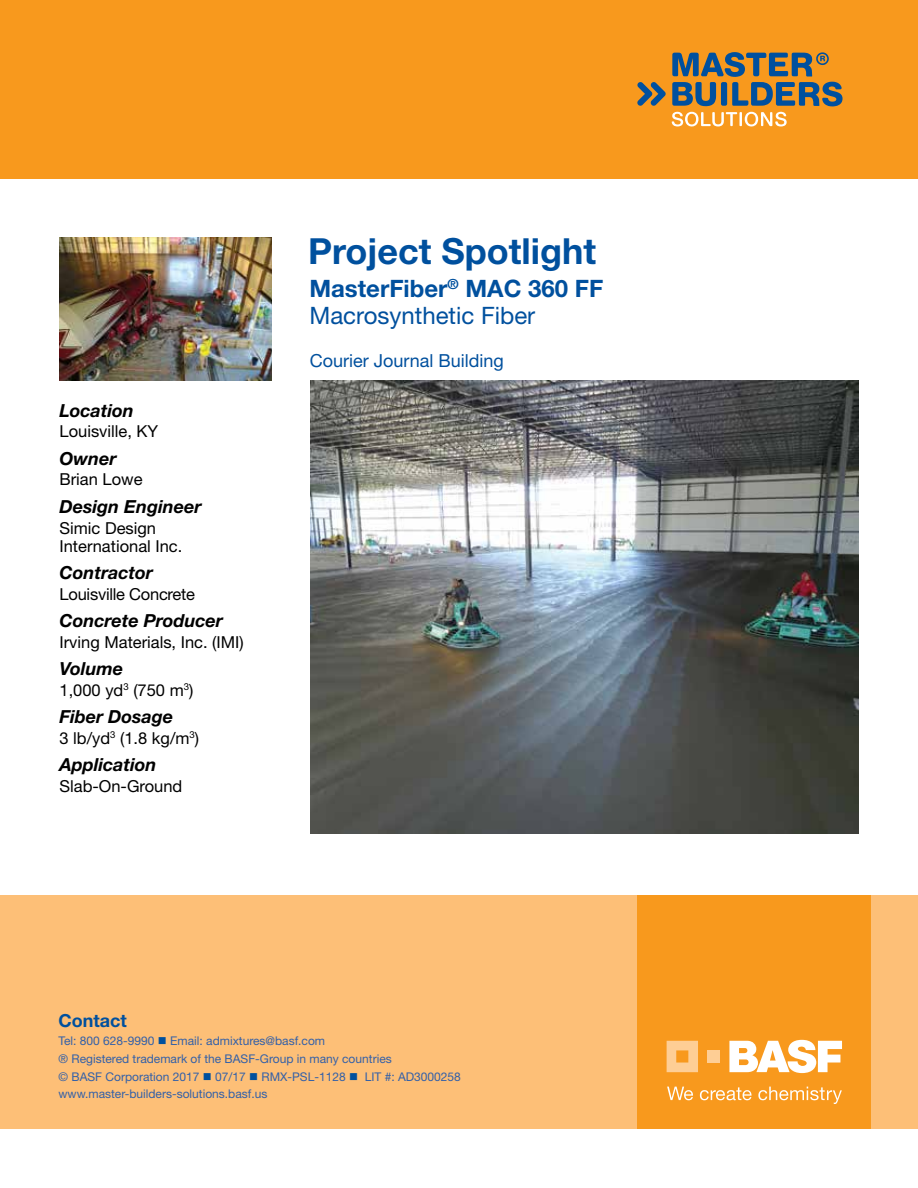
<style>
.page{position:relative;width:918px;height:1188px;background:#fff}
.page>*{position:absolute;margin:0;border:0;box-sizing:border-box;transform-origin:0 0}
.t1{font:700 36px "Helvetica Neue LT Std";color:#00509e}
.t2{font:700 24px/27px "Helvetica Neue LT Std";color:#00509e}
.t3{font:italic 700 18px "Helvetica Neue LT Std";color:#000}
.t4{font:18px "Helvetica Neue LT Std";color:#00509e}
.t5{font:700 18px "Helvetica Neue LT Std";color:#00509e}
.t6{font:16.5px/18px "Helvetica Neue LT Std";color:#000}
.t7{font:12px/17.9px "Helvetica Neue LT Std";color:#3360a8}
.s1{font-weight:400}
.s2{color:#00509e}
</style>
<div class="page">
<div style="left:0;top:895px;width:918px;height:233px;background:#fdbf77"></div>
<div style="left:637px;top:895px;width:234px;height:233px;background:#f8991d"></div>
<svg style="left:729px;top:1040px;width:113px;height:33px"></svg>
<svg style="left:667px;top:1041px;width:31px;height:31px"></svg>
<div style="left:708px;top:1050px;width:12px;height:13px;background:#fece95"></div>
<svg style="left:667px;top:1087px;width:26px;height:13px"></svg>
<svg style="left:700px;top:1087px;width:52px;height:13px"></svg>
<svg style="left:758px;top:1087px;width:84px;height:17px"></svg>
<div style="left:0;top:0;width:918px;height:179px;background:#f8991d"></div>
<svg style="left:637px;top:82px;width:29px;height:24px"></svg>
<svg style="left:672px;top:52px;width:171px;height:74px"></svg>
<img style="left:311px;top:381px;width:547px;height:452px">
<img style="left:60px;top:238px;width:212px;height:143px">
<h3 class="t3" style="left:60px;top:399px;width:76px">Location</h3>
<h3 class="t6" style="left:60px;top:422px;width:100px">Louisville, KY</h3>
<h3 class="t3" style="left:60px;top:448px;width:59px">Owner</h3>
<h3 class="t6" style="left:60px;top:470px;width:85px">Brian Lowe</h3>
<h3 class="t3" style="left:60px;top:496px;width:144px">Design Engineer</h3>
<h3 class="t6" style="left:60px;top:518px;width:124px">Simic Design<br>International Inc.</h3>
<h3 class="t3" style="left:60px;top:562px;width:95px">Contractor</h3>
<h3 class="t6" style="left:60px;top:584px;width:137px">Louisville Concrete</h3>
<h3 class="t3" style="left:60px;top:610px;width:165px">Concrete Producer</h3>
<h3 class="t6" style="left:60px;top:632px;width:186px">Irving Materials, Inc. (IMI)</h3>
<h3 class="t3" style="left:60px;top:658px;width:65px">Volume</h3>
<h3 class="t6" style="left:60px;top:681px;width:135px">1,000 yd<sup>3</sup> (750 m<sup>3</sup>)</h3>
<h3 class="t3" style="left:60px;top:706px;width:115px">Fiber Dosage</h3>
<h3 class="t6" style="left:60px;top:729px;width:141px">3 lb/yd<sup>3</sup> (1.8 kg/m<sup>3</sup>)</h3>
<h3 class="t3" style="left:60px;top:754px;width:98px">Application</h3>
<h3 class="t6" style="left:60px;top:777px;width:124px">Slab-On-Ground</h3>
<h1 class="t1" style="left:308px;top:229px;width:289px">Project Spotlight</h1>
<h2 class="t2" style="left:309px;top:274px;width:295px">MasterFiber<sup>®</sup> MAC 360 FF<br><span class="s1">Macrosynthetic Fiber</span></h2>
<h3 class="t4" style="left:310px;top:350px;width:196px">Courier Journal Building</h3>
<h3 class="t5" style="left:59px;top:1010px;width:70px">Contact</h3>
<p class="t7" style="left:59px;top:1032px;width:404px">Tel: 800 628-9990 <span class="s2">■</span> Email: admixtures@basf.com<br>® Registered trademark of the BASF-Group in many countries<br>© BASF Corporation 2017 <span class="s2">■</span> 07/17 <span class="s2">■</span> RMX-PSL-1128 <span class="s2">■</span> LIT #: AD3000258 www.master-builders-solutions.basf.us</p>
</div>
